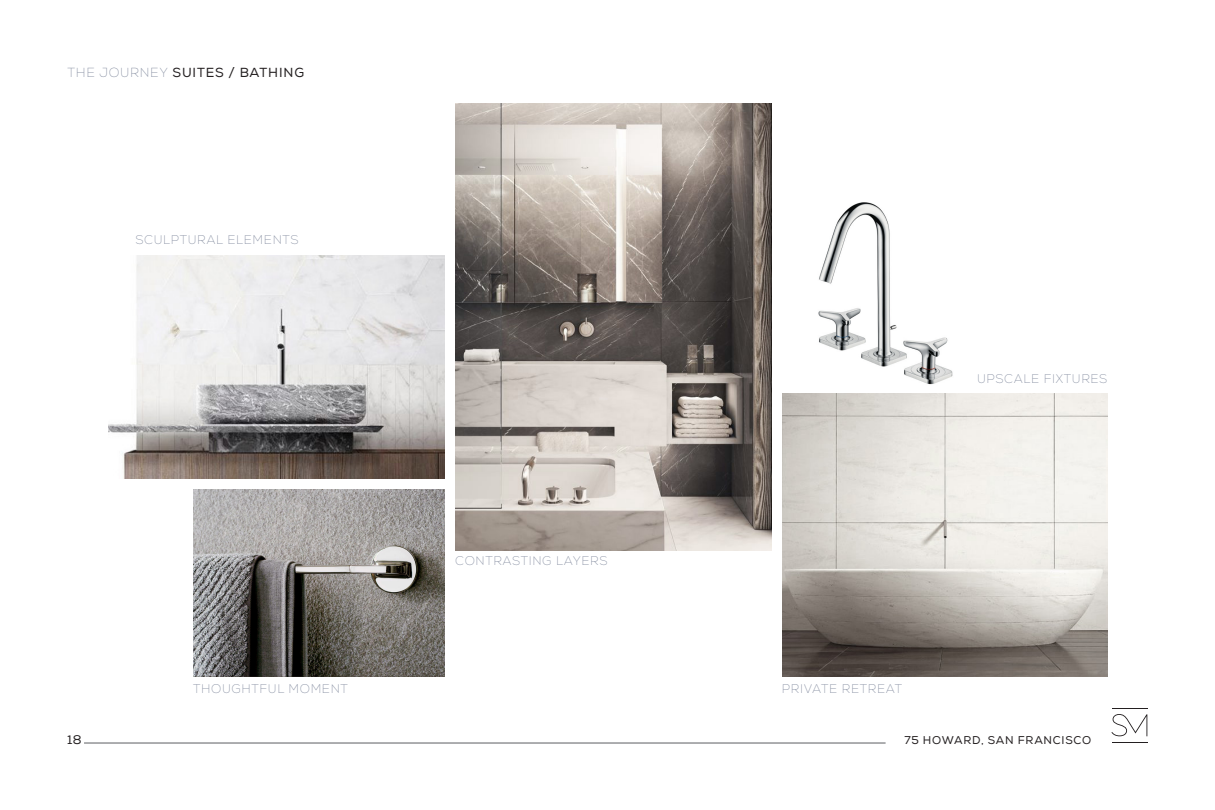
<style>
.page{position:relative;width:1215px;height:810px;background:#fff}
.page>*{position:absolute;margin:0;border:0;box-sizing:border-box;transform-origin:0 0}
._4-Texte_courant{font:13.12px "Nexa";letter-spacing:.065em;color:#231f20}
._4-Texte_courant-2{font:100 12.5px "Nexa";letter-spacing:.05em;color:#788196}
.t1{font:12.5px "Nexa";color:#231f20}
.t2{font:11.25px "Nexa";letter-spacing:.065em;color:#231f20}
.s1{font-weight:100;color:#788196}
</style>
<div class="page">
<hr style="left:84px;top:743px;width:802px;height:1px;background:#5b5d61">
<hr style="left:1112px;top:708px;width:36px;height:1px;background:#231f20">
<hr style="left:1112px;top:742px;width:36px;height:1px;background:#231f20">
<svg style="left:1111px;top:714px;width:36px;height:22px"></svg>
<img style="left:455px;top:104px;width:316px;height:446px">
<img style="left:108px;top:255px;width:336px;height:223px">
<img style="left:194px;top:489px;width:250px;height:188px">
<img style="left:783px;top:393px;width:324px;height:284px">
<img style="left:818px;top:202px;width:135px;height:183px">
<p class="_4-Texte_courant" style="left:68px;top:65px;width:238px"><span class="s1">THE JOURNEY</span> SUITES / BATHING</p>
<p class="_4-Texte_courant-2" style="left:135px;top:232px;width:165px">SCULPTURAL ELEMENTS</p>
<p class="_4-Texte_courant-2" style="left:455px;top:553px;width:154px">CONTRASTING LAYERS</p>
<p class="_4-Texte_courant-2" style="left:193px;top:681px;width:156px">THOUGHTFUL MOMENT</p>
<p class="_4-Texte_courant-2" style="left:782px;top:681px;width:122px">PRIVATE RETREAT</p>
<p class="_4-Texte_courant-2" style="left:977px;top:371px;width:132px">UPSCALE FIXTURES</p>
<p class="t1" style="left:67px;top:732px;width:16px">18</p>
<p class="t2" style="left:904px;top:733px;width:188px">75 HOWARD, SAN FRANCISCO</p>
</div>
